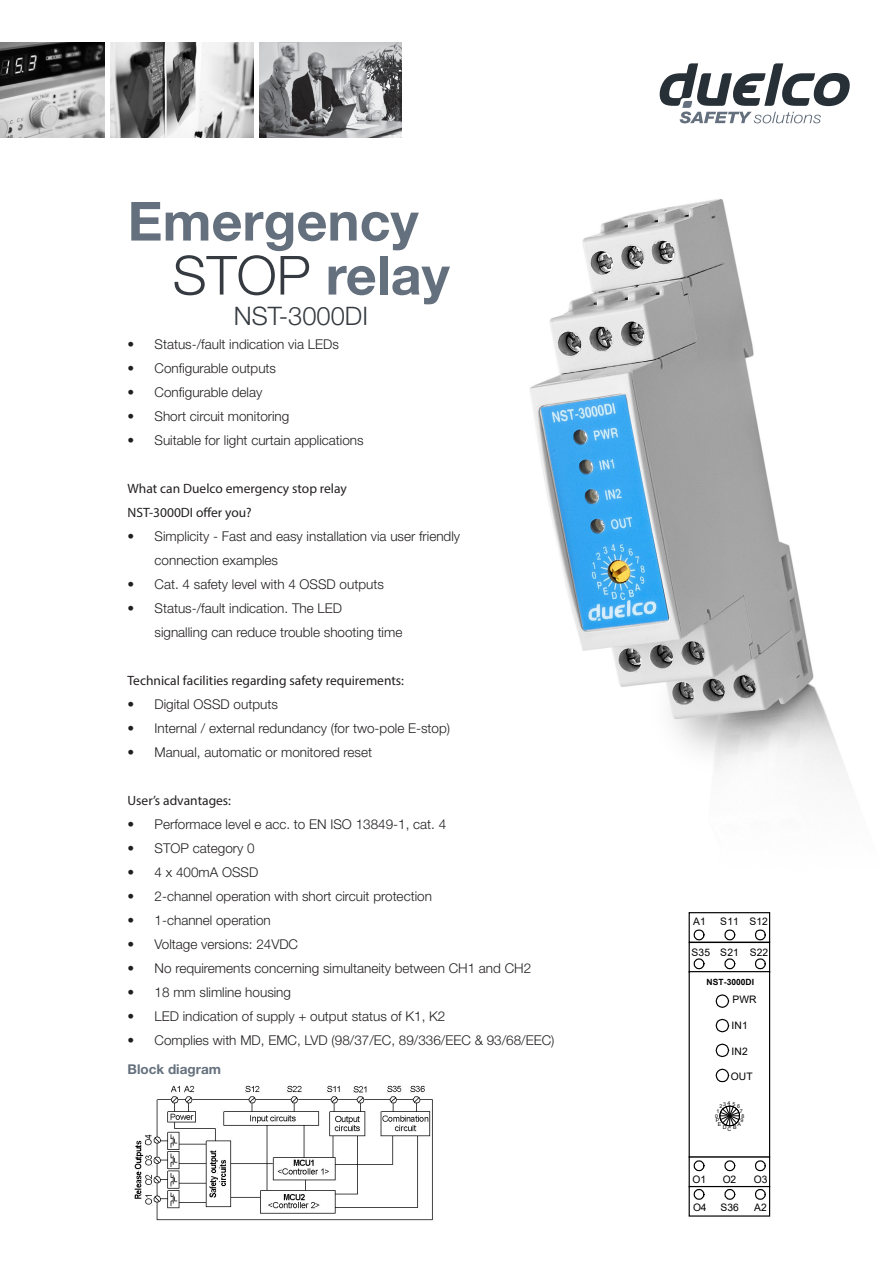
<style>
.page{position:relative;width:893px;height:1263px;background:#fff}
.page>*{position:absolute;margin:0;border:0;box-sizing:border-box;transform-origin:0 0}
.t1{font:700 54px/54px "Helvetica Neue LT Std";color:#64707d}
.t2{font:300 25.5px "Helvetica Neue LT Std";color:#353b40}
.t3{font:300 13.5px/24px "Helvetica Neue LT Std";color:#231f20}
.t4{font:13.5px/24px "Myriad Pro";color:#231f20}
.t5{font:700 13.5px "Helvetica Neue LT Std";color:#64707d}
.t6{font:10.35px "Arial";letter-spacing:.015em;color:#000}
.t7{font:700 8.55px "Arial";letter-spacing:-.005em;color:#000}
.t8{font:5.25px/8.9px "Arial";color:#000}
.s1{font-weight:300;color:#353b40}
</style>
<div class="page">
<img style="left:260px;top:43px;width:141px;height:95px">
<img style="left:111px;top:43px;width:142px;height:94px">
<img style="left:0;top:43px;width:104px;height:94px">
<svg style="left:659px;top:63px;width:191px;height:60px"></svg>
<img style="left:530px;top:199px;width:321px;height:587px">
<img style="left:134px;top:1085px;width:299px;height:136px">
<div style="left:689px;top:942px;width:81px;height:30px;border:1px solid #000"></div>
<div style="left:689px;top:971px;width:81px;height:187px;border:1px solid #000"></div>
<div style="left:689px;top:912px;width:81px;height:31px;border:1px solid #000"></div>
<div style="left:689px;top:1156px;width:81px;height:31px;border:1px solid #000"></div>
<div style="left:689px;top:1186px;width:81px;height:30px;border:1px solid #000"></div>
<svg style="left:715px;top:1043px;width:15px;height:15px"></svg>
<svg style="left:715px;top:1018px;width:15px;height:15px"></svg>
<svg style="left:715px;top:1068px;width:15px;height:15px"></svg>
<svg style="left:715px;top:994px;width:15px;height:14px"></svg>
<svg style="left:719px;top:1105px;width:21px;height:21px"></svg>
<svg style="left:755px;top:929px;width:11px;height:12px"></svg>
<svg style="left:693px;top:929px;width:12px;height:12px"></svg>
<svg style="left:724px;top:929px;width:12px;height:12px"></svg>
<svg style="left:755px;top:958px;width:11px;height:12px"></svg>
<svg style="left:693px;top:958px;width:12px;height:12px"></svg>
<svg style="left:724px;top:958px;width:12px;height:12px"></svg>
<svg style="left:755px;top:1160px;width:11px;height:12px"></svg>
<svg style="left:693px;top:1160px;width:12px;height:12px"></svg>
<svg style="left:724px;top:1160px;width:12px;height:12px"></svg>
<svg style="left:755px;top:1189px;width:11px;height:11px"></svg>
<svg style="left:693px;top:1189px;width:12px;height:11px"></svg>
<svg style="left:724px;top:1189px;width:12px;height:11px"></svg>
<p class="t1" style="left:173px;top:193px;width:279px;text-indent:-45px">Emergency<br><span class="s1">STOP</span> relay</p>
<p class="t2" style="left:234px;top:300px;width:136px">NST-3000DI</p>
<p class="t3" style="left:128px;top:332px;width:213px">• Status-/fault indication via LEDs</p>
<p class="t3" style="left:128px;top:356px;width:150px">• Configurable outputs</p>
<p class="t3" style="left:128px;top:380px;width:136px">• Configurable delay</p>
<p class="t3" style="left:128px;top:404px;width:163px">• Short circuit monitoring</p>
<p class="t3" style="left:128px;top:428px;width:238px">• Suitable for light curtain applications</p>
<p class="t4" style="left:128px;top:476px;width:221px">What can Duelco emergency stop relay<br>NST-3000DI offer you?</p>
<p class="t3" style="left:155px;top:524px;width:307px;text-indent:-27px">• Simplicity - Fast and easy installation via user friendly connection examples</p>
<p class="t3" style="left:128px;top:572px;width:258px">• Cat. 4 safety level with 4 OSSD outputs</p>
<p class="t3" style="left:155px;top:596px;width:249px;text-indent:-27px">• Status-/fault indication. The LED<br>signalling can reduce trouble shooting time</p>
<p class="t4" style="left:128px;top:668px;width:278px">Technical facilities regarding safety requirements:</p>
<p class="t3" style="left:128px;top:692px;width:152px">• Digital OSSD outputs</p>
<p class="t3" style="left:128px;top:716px;width:324px">• Internal / external redundancy (for two-pole E-stop)</p>
<p class="t3" style="left:128px;top:740px;width:246px">• Manual, automatic or monitored reset</p>
<p class="t4" style="left:128px;top:788px;width:105px">User’s advantages:</p>
<p class="t3" style="left:128px;top:812px;width:320px">• Performace level e acc. to EN ISO 13849-1, cat. 4</p>
<p class="t3" style="left:128px;top:836px;width:129px">• STOP category 0</p>
<p class="t3" style="left:128px;top:860px;width:132px">• 4 x 400mA OSSD</p>
<p class="t3" style="left:128px;top:884px;width:306px">• 2-channel operation with short circuit protection</p>
<p class="t3" style="left:128px;top:908px;width:145px">• 1-channel operation</p>
<p class="t3" style="left:128px;top:932px;width:172px">• Voltage versions: 24VDC</p>
<p class="t3" style="left:128px;top:956px;width:405px">• No requirements concerning simultaneity between CH1 and CH2</p>
<p class="t3" style="left:128px;top:980px;width:165px">• 18 mm slimline housing</p>
<p class="t3" style="left:128px;top:1004px;width:319px">• LED indication of supply + output status of K1, K2</p>
<p class="t3" style="left:128px;top:1028px;width:428px">• Complies with MD, EMC, LVD (98/37/EC, 89/336/EEC &amp; 93/68/EEC)</p>
<p class="t5" style="left:128px;top:1061px;width:95px">Block diagram</p>
<p class="t6" style="left:720px;top:914px;width:49px">S11 S12</p>
<p class="t6" style="left:692px;top:945px;width:78px">S35 S21 S22</p>
<p class="t6" style="left:693px;top:914px;width:14px">A1</p>
<p class="t7" style="left:706px;top:976px;width:49px">NST-3000DI</p>
<p class="t6" style="left:732px;top:993px;width:26px">PWR</p>
<p class="t6" style="left:731px;top:1019px;width:18px">IN1</p>
<p class="t6" style="left:731px;top:1044px;width:18px">IN2</p>
<p class="t6" style="left:731px;top:1069px;width:23px">OUT</p>
<p class="t8" style="left:728px;top:1099px;width:4px">4</p>
<p class="t8" style="left:728px;top:1124px;width:5px">C</p>
<p class="t8" style="left:733px;top:1099px;width:4px">5</p>
<p class="t8" style="left:723px;top:1100px;width:4px">3</p>
<p class="t8" style="left:719px;top:1102px;width:4px">2</p>
<p class="t8" style="left:737px;top:1102px;width:4px">6</p>
<p class="t8" style="left:716px;top:1107px;width:4px">1</p>
<p class="t8" style="left:740px;top:1107px;width:5px">7<br>9</p>
<p class="t8" style="left:738px;top:1120px;width:5px">A</p>
<p class="t8" style="left:715px;top:1111px;width:4px">0</p>
<p class="t8" style="left:741px;top:1111px;width:4px">8</p>
<p class="t8" style="left:716px;top:1116px;width:5px">P</p>
<p class="t8" style="left:718px;top:1120px;width:5px">E</p>
<p class="t8" style="left:723px;top:1123px;width:15px">D B</p>
<p class="t6" style="left:692px;top:1172px;width:15px">O1</p>
<p class="t6" style="left:723px;top:1172px;width:15px">O2</p>
<p class="t6" style="left:754px;top:1172px;width:15px">O3</p>
<p class="t6" style="left:693px;top:1200px;width:15px">O4</p>
<p class="t6" style="left:720px;top:1200px;width:20px">S36</p>
<p class="t6" style="left:754px;top:1200px;width:14px">A2</p>
</div>
